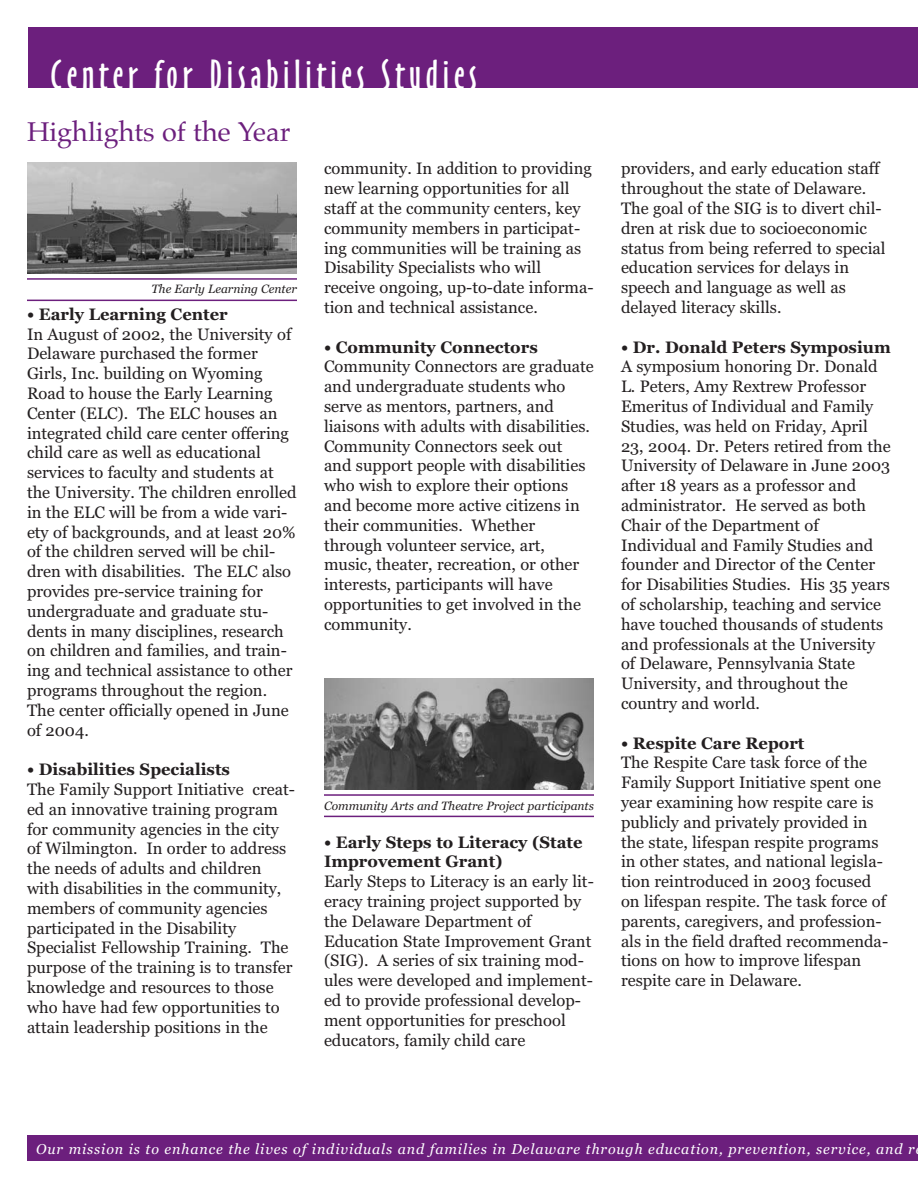
<style>
.page{position:relative;width:918px;height:1188px;background:#fff}
.page>*{position:absolute;margin:0;border:0;box-sizing:border-box;transform-origin:0 0}
.t1{font:39px "Oz Handicraft BT";letter-spacing:.125em;color:#fff}
.t2{font:27px "Palatino";color:#6c1f7d}
.t3{font:16.5px/19.8px "Georgia";color:#231f20}
.t4{font:700 16.5px/19.8px "Georgia";color:#231f20}
.t5{font:italic 14.25px "Georgia";letter-spacing:.06em;color:#fff}
.t6{font:italic 12px "Georgia";color:#231f20}
</style>
<div class="page">
<div style="left:28px;top:27px;width:890px;height:61px;background:#6c1f7d"></div>
<div style="left:27px;top:1135px;width:891px;height:26px;background:#6c1f7d"></div>
<img style="left:27px;top:162px;width:270px;height:111px">
<hr style="left:27px;top:278px;width:270px;height:2px;background:#6c1f7d">
<hr style="left:27px;top:300px;width:270px;height:1px;background:#6c1f7d">
<img style="left:324px;top:678px;width:270px;height:111px">
<hr style="left:324px;top:794px;width:270px;height:2px;background:#6c1f7d">
<hr style="left:324px;top:816px;width:270px;height:1px;background:#6c1f7d">
<h1 class="t1" style="left:51px;top:52px;width:428px">Center for Disabilities Studies</h1>
<h2 class="t2" style="left:27px;top:116px;width:265px">Highlights of the Year</h2>
<p class="t6" style="left:152px;top:282px;width:147px">The Early Learning Center</p>
<p class="t4" style="left:27px;top:304px;width:202px">• Early Learning Center</p>
<p class="t3" style="left:27px;top:324px;width:271px">In August of 2002, the University of Delaware purchased the former Girls, Inc. building on Wyoming Road to house the Early Learning Center (ELC). The ELC houses an integrated child care center offering child care as well as educational services to faculty and students at the University. The children enrolled in the ELC will be from a wide vari&shy;ety of backgrounds, and at least 20% of the children served will be chil&shy;dren with disabilities. The ELC also provides pre-service training for undergraduate and graduate stu&shy;dents in many disciplines, research on children and families, and train&shy;ing and technical assistance to other programs throughout the region.<br>The center officially opened in June of 2004.</p>
<p class="t4" style="left:27px;top:760px;width:205px">• Disabilities Specialists</p>
<p class="t3" style="left:27px;top:779px;width:269px">The Family Support Initiative creat&shy;ed an innovative training program for community agencies in the city of Wilmington. In order to address the needs of adults and children with disabilities in the community, members of community agencies participated in the Disability Specialist Fellowship Training. The purpose of the training is to transfer knowledge and resources to those who have had few opportunities to attain leadership positions in the</p>
<p class="t3" style="left:324px;top:159px;width:271px">community. In addition to providing new learning opportunities for all staff at the community centers, key community members in participat&shy;ing communities will be training as Disability Specialists who will receive ongoing, up-to-date informa&shy;tion and technical assistance.</p>
<p class="t4" style="left:324px;top:337px;width:215px">• Community Connectors</p>
<p class="t3" style="left:324px;top:357px;width:271px">Community Connectors are graduate and undergraduate students who serve as mentors, partners, and liaisons with adults with disabilities.<br>Community Connectors seek out and support people with disabilities who wish to explore their options and become more active citizens in their communities. Whether through volunteer service, art, music, theater, recreation, or other interests, participants will have opportunities to get involved in the community.</p>
<p class="t6" style="left:324px;top:798px;width:271px">Community Arts and Theatre Project participants</p>
<p class="t4" style="left:324px;top:832px;width:260px">• Early Steps to Literacy (State<br>Improvement Grant)</p>
<p class="t3" style="left:324px;top:872px;width:271px">Early Steps to Literacy is an early lit&shy;eracy training project supported by the Delaware Department of Education State Improvement Grant (SIG). A series of six training mod&shy;ules were developed and implement&shy;ed to provide professional develop&shy;ment opportunities for preschool educators, family child care</p>
<p class="t3" style="left:621px;top:159px;width:266px">providers, and early education staff throughout the state of Delaware.<br>The goal of the SIG is to divert chil&shy;dren at risk due to socioeconomic status from being referred to special education services for delays in speech and language as well as delayed literacy skills.</p>
<p class="t4" style="left:621px;top:337px;width:271px">• Dr. Donald Peters Symposium</p>
<p class="t3" style="left:621px;top:357px;width:271px">A symposium honoring Dr. Donald L. Peters, Amy Rextrew Professor Emeritus of Individual and Family Studies, was held on Friday, April 23, 2004. Dr. Peters retired from the University of Delaware in June 2003 after 18 years as a professor and administrator. He served as both Chair of the Department of Individual and Family Studies and founder and Director of the Center for Disabilities Studies. His 35 years of scholarship, teaching and service have touched thousands of students and professionals at the University of Delaware, Pennsylvania State University, and throughout the country and world.</p>
<p class="t4" style="left:621px;top:733px;width:185px">• Respite Care Report</p>
<p class="t3" style="left:621px;top:753px;width:269px">The Respite Care task force of the Family Support Initiative spent one year examining how respite care is publicly and privately provided in the state, lifespan respite programs in other states, and national legisla&shy;tion reintroduced in 2003 focused on lifespan respite. The task force of parents, caregivers, and profession&shy;als in the field drafted recommenda&shy;tions on how to improve lifespan respite care in Delaware.</p>
<p class="t5" style="left:36px;top:1140px;width:880px">Our mission is to enhance the lives of individuals and families in Delaware through education, prevention, service, and r</p>
</div>
